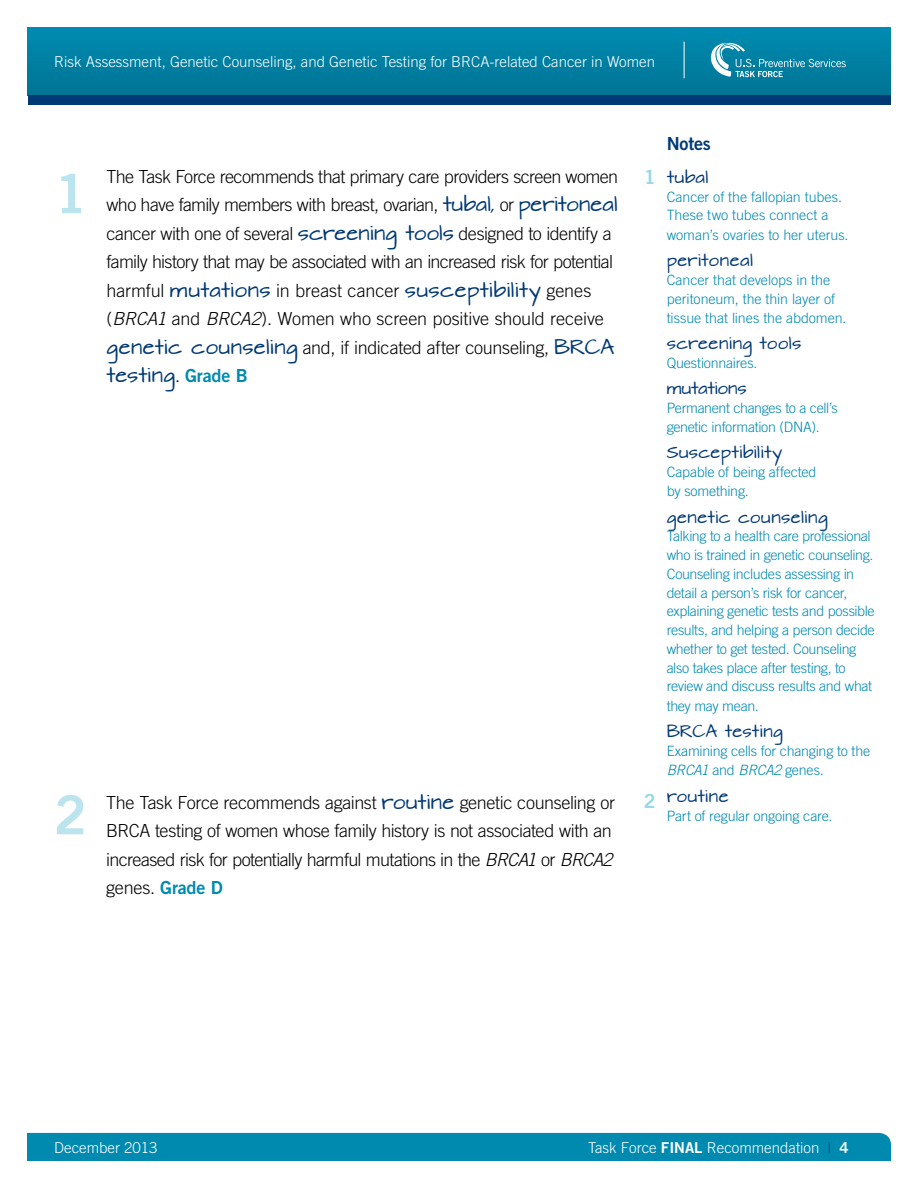
<style>
.page{position:relative;width:918px;height:1188px;background:#fff}
.page>*{position:absolute;margin:0;border:0;box-sizing:border-box;transform-origin:0 0}
.t1{font:54px "Trade Gothic Bold Two";color:#bbe4ee}
.t2{font:19.5px "Trade Gothic Bold Two";color:#99d9e8}
.t3{font:300 18px/28.5px "Trade Gothic";letter-spacing:-.03em;color:#000}
.t4{font:18px "Trade Gothic Bold Two";letter-spacing:-.01em;color:#003974}
.t5{font:300 15px "Trade Gothic";color:#fff}
.t6{font:15px "Architects Daughter";letter-spacing:.015em;color:#003974}
.t7{font:15px "Architects Daughter";letter-spacing:-.01em;color:#003974}
.t8{font:300 14.25px/18.9px "Trade Gothic";letter-spacing:-.02em;color:#008ab0}
.s1{font-family:"Architects Daughter";font-weight:400;color:#003974}
.s2{font-style:italic}
.s3{font-family:"Trade Gothic Bold Two";font-weight:400;color:#008ab0}
.s4{font-family:"Trade Gothic Bold Two";font-weight:400}
.s5{color:#003974}
</style>
<div class="page">
<div style="left:28px;top:27px;width:862px;height:68px;background:linear-gradient(to bottom,#008cb1,#007494)"></div>
<div style="left:28px;top:95px;width:862px;height:10px;background:#003974"></div>
<svg style="left:709px;top:43px;width:137px;height:34px;background:#2894b1"></svg>
<hr style="left:684px;top:42px;width:1px;height:36px;background:#fff">
<div style="left:27px;top:1133px;width:864px;height:28px;background:#008ab0"></div>
<p class="t5" style="left:54px;top:53px;width:602px">Risk Assessment, Genetic Counseling, and Genetic Testing for BRCA-related Cancer in Women</p>
<p class="t1" style="left:54px;top:161px;width:34px">1</p>
<p class="t3" style="left:106px;top:162px;width:513px">The Task Force recommends that primary care providers screen women who have family members with breast, ovarian, <span class="s1">tubal,</span> or <span class="s1">peritoneal </span>cancer with one of several <span class="s1">screening tools</span> designed to identify a family history that may be associated with an increased risk for potential harmful <span class="s1">mutations</span> in breast cancer <span class="s1">susceptibility</span> genes (<span class="s2">BRCA1</span> and <span class="s2">BRCA2</span>). Women who screen positive should receive <span class="s1">genetic counseling</span> and, if indicated after counseling, <span class="s1">BRCA testing</span>. <span class="s3">Grade B</span></p>
<p class="t1" style="left:54px;top:782px;width:34px">2</p>
<p class="t3" style="left:106px;top:788px;width:510px">The Task Force recommends against <span class="s1">routine</span> genetic counseling or BRCA testing of women whose family history is not associated with an increased risk for potentially harmful mutations in the <span class="s2">BRCA1</span> or <span class="s2">BRCA2 </span>genes. <span class="s3">Grade D</span></p>
<h2 class="t2" style="left:644px;top:165px;width:13px">1</h2>
<h2 class="t2" style="left:644px;top:789px;width:13px">2</h2>
<p class="t4" style="left:667px;top:132px;width:46px">Notes</p>
<p class="t6" style="left:667px;top:169px;width:43px">tubal</p>
<p class="t8" style="left:667px;top:187px;width:183px">Cancer of the fallopian tubes.<br>These two tubes connect a woman’s ovaries to her uterus.</p>
<p class="t6" style="left:667px;top:252px;width:88px">peritoneal</p>
<p class="t8" style="left:667px;top:270px;width:181px">Cancer that develops in the peritoneum, the thin layer of tissue that lines the abdomen.</p>
<p class="t6" style="left:667px;top:335px;width:136px">screening tools</p>
<p class="t8" style="left:667px;top:353px;width:92px">Questionnaires.</p>
<p class="t7" style="left:667px;top:380px;width:82px">mutations</p>
<p class="t8" style="left:667px;top:398px;width:173px">Permanent changes to a cell’s genetic information (DNA).</p>
<p class="t6" style="left:667px;top:444px;width:117px">Susceptibility</p>
<p class="t8" style="left:667px;top:462px;width:151px;line-height:19.5px">Capable of being affected by something.</p>
<p class="t6" style="left:667px;top:509px;width:163px">genetic counseling</p>
<p class="t8" style="left:667px;top:527px;width:210px">Talking to a health care professional who is trained in genetic counseling.<br>Counseling includes assessing in detail a person’s risk for cancer, explaining genetic tests and possible results, and helping a person decide whether to get tested. Counseling also takes place after testing, to review and discuss results and what they may mean.</p>
<p class="t6" style="left:667px;top:723px;width:118px">BRCA testing</p>
<p class="t8" style="left:667px;top:741px;width:205px;line-height:19.5px">Examining cells for changing to the<br><span class="s2">BRCA1</span> and <span class="s2">BRCA2</span> genes.</p>
<p class="t6" style="left:667px;top:788px;width:64px">routine</p>
<p class="t8" style="left:667px;top:806px;width:167px">Part of regular ongoing care.</p>
<p class="t5" style="left:54px;top:1138px;width:105px">December 2013</p>
<p class="t5" style="left:588px;top:1138px;width:262px">Task Force <span class="s4">FINAL</span> Recommendation <span class="s5">|</span> <span class="s4">4</span></p>
</div>
